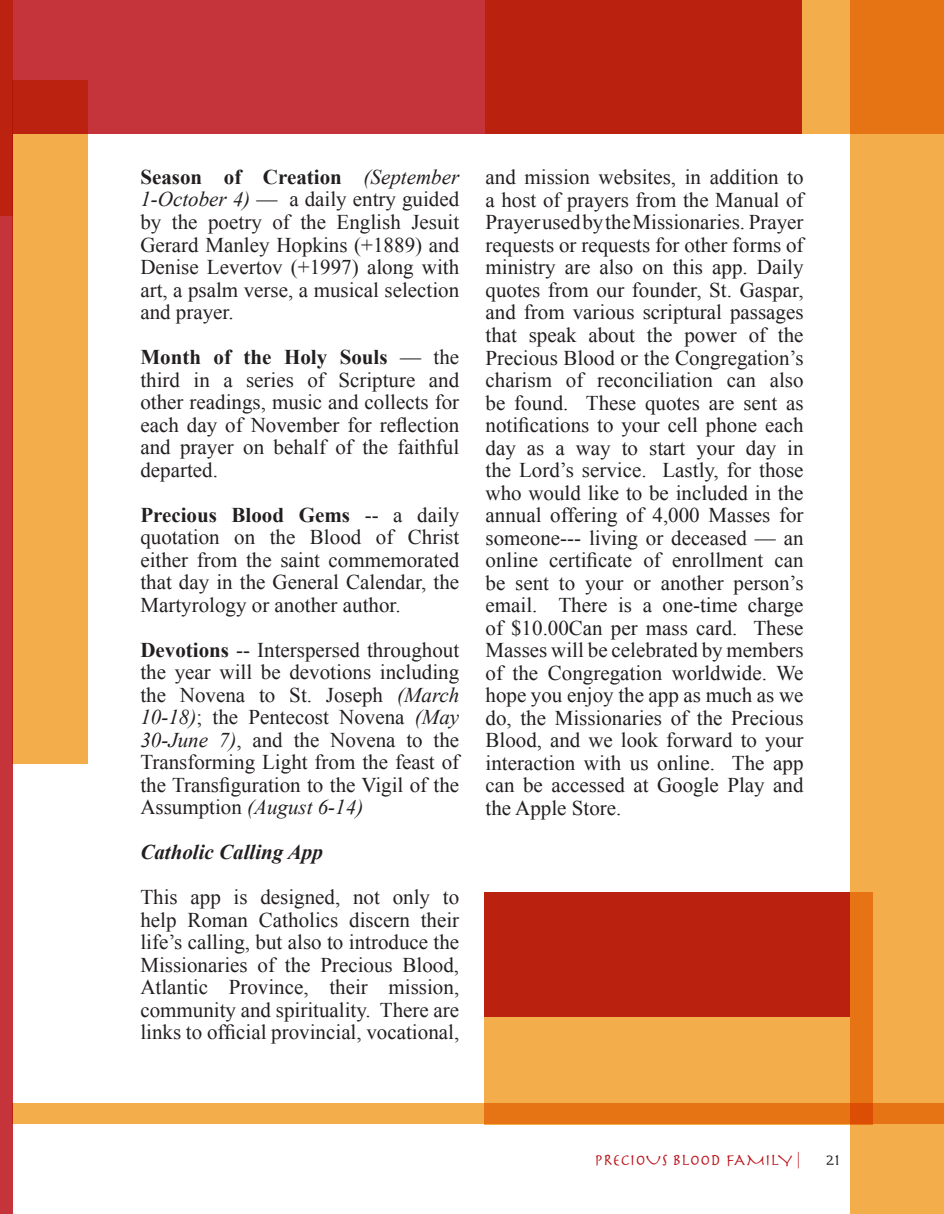
<style>
.page{position:relative;width:944px;height:1214px;background:#fff}
.page>*{position:absolute;margin:0;border:0;box-sizing:border-box;transform-origin:0 0}
.EDITORIAL___Body_Text{font:21px/22.5px "Times New Roman";color:#231f20;text-align:justify}
.EDITORIAL___Body_Text-2{font:italic 700 21px "Times New Roman";color:#231f20}
.MASTER_PAGE___Magazine_Title_right_align{font:16.5px "Herculanum";color:#bb1018}
.MASTER_PAGE___Page_Number_left_aligned{font:16.5px "Herculanum";color:#231f20}
.s1{font-weight:700}
.s2{font-style:italic}
</style>
<div class="page">
<div style="left:850px;top:0;width:94px;height:1214px;background:#f3ad4b"></div>
<svg style="left:0;top:0;width:13px;height:1214px;fill:#c5343b"></svg>
<div style="left:13px;top:80px;width:75px;height:684px;background:#f3ad4b"></div>
<div style="left:14px;top:0;width:471px;height:134px;background:#c5343b"></div>
<svg style="left:485px;top:0;width:459px;height:134px;fill:#ba220f"></svg>
<svg style="left:13px;top:1103px;width:931px;height:21px;fill:#f3ad4b"></svg>
<svg style="left:485px;top:892px;width:388px;height:232px;fill:#ba220f"></svg>
<p class="EDITORIAL___Body_Text" style="left:140px;top:165px;width:320px"><span class="s1">Season of Creation</span> <span class="s2">(September 1-October 4)</span> — a daily entry guided by the poetry of the English Jesuit Gerard Manley Hopkins (+1889) and Denise Levertov (+1997) along with art, a psalm verse, a musical selection and prayer.</p>
<p class="EDITORIAL___Body_Text" style="left:140px;top:345px;width:320px"><span class="s1">Month of the Holy Souls</span> — the third in a series of Scripture and other readings, music and collects for each day of November for reflection and prayer on behalf of the faithful departed.</p>
<p class="EDITORIAL___Body_Text" style="left:140px;top:503px;width:320px"><span class="s1">Precious Blood Gems</span> -- a daily quotation on the Blood of Christ either from the saint commemorated that day in the General Calendar, the Martyrology or another author.</p>
<p class="EDITORIAL___Body_Text" style="left:140px;top:638px;width:320px"><span class="s1">Devotions</span> -- Interspersed throughout the year will be devotions including the Novena to St. Joseph <span class="s2">(March 10-18)</span>; the Pentecost Novena <span class="s2">(May 30-June 7)</span>, and the Novena to the Transforming Light from the feast of the Transfiguration to the Vigil of the Assumption <span class="s2">(August 6-14)</span></p>
<p class="EDITORIAL___Body_Text-2" style="left:140px;top:837px;width:184px">Catholic Calling App</p>
<p class="EDITORIAL___Body_Text" style="left:140px;top:885px;width:320px">This app is designed, not only to help Roman Catholics discern their life’s calling, but also to introduce the Missionaries of the Precious Blood, Atlantic Province, their mission, community and spirituality. There are links to official provincial, vocational,</p>
<p class="EDITORIAL___Body_Text" style="left:485px;top:166px;width:319px">and mission websites, in addition to a host of prayers from the Manual of Prayer used by the Missionaries. Prayer requests or requests for other forms of ministry are also on this app. Daily quotes from our founder, St. Gaspar, and from various scriptural passages that speak about the power of the Precious Blood or the Congregation’s charism of reconciliation can also be found. These quotes are sent as notifications to your cell phone each day as a way to start your day in the Lord’s service. Lastly, for those who would like to be included in the annual offering of 4,000 Masses for someone--- living or deceased — an online certificate of enrollment can be sent to your or another person’s email. There is a one-time charge of $10.00Can per mass card. These Masses will be celebrated by members of the Congregation worldwide. We hope you enjoy the app as much as we do, the Missionaries of the Precious Blood, and we look forward to your interaction with us online. The app can be accessed at Google Play and the Apple Store.</p>
<p class="MASTER_PAGE___Magazine_Title_right_align" style="left:594px;top:1149px;width:207px">PRECIOUS BLOOD FAMILY |</p>
<p class="MASTER_PAGE___Page_Number_left_aligned" style="left:825px;top:1149px;width:16px">21</p>
</div>
